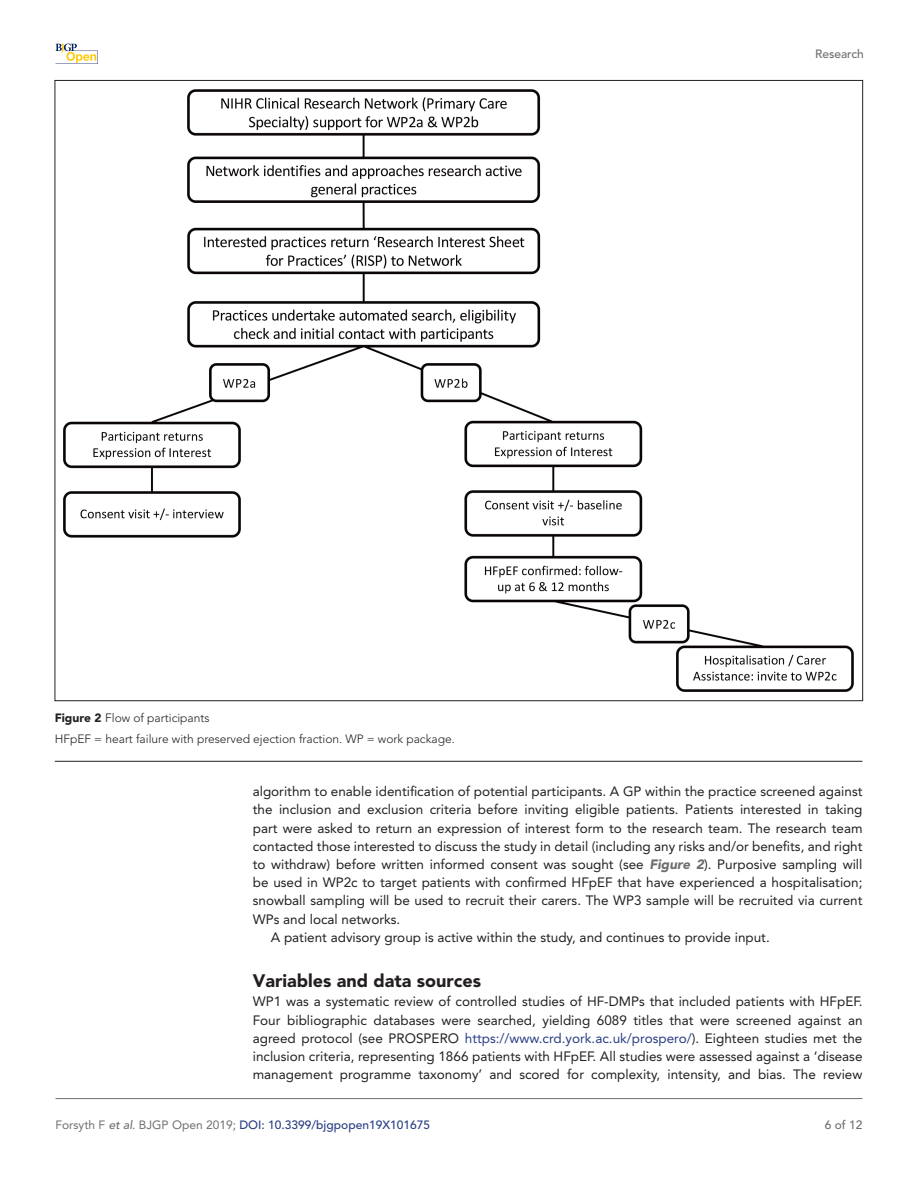
<style>
.page{position:relative;width:918px;height:1188px;background:#fff}
.page>*{position:absolute;margin:0;border:0;box-sizing:border-box;transform-origin:0 0}
.t1{font:900 18px "Avenir";color:#231f20}
.t2{font:13.5px/18.1px "Avenir LT Std";color:#231f20;text-align:justify}
.t3{font:300 12px/21px "Avenir LT Std";color:#231f20}
.t4{font:500 12px "Avenir LT Std";color:#283d84}
.t5{font:500 12px "Avenir LT Std";color:#6e6d70}
.t6{font:500 12px "Avenir LT Std";color:#6e6e6d}
.s1{font-weight:900}
.s2{font-weight:900;font-style:italic;color:#6e6d70}
.s3{color:#283d84}
.s4{font-weight:400;color:#6e6e6d}
.s5{font-style:italic;color:#6e6e6d}
</style>
<div class="page">
<hr style="left:56px;top:1098px;width:806px;height:1px;background:#6e6e6d">
<svg style="left:56px;top:44px;width:42px;height:20px"></svg>
<hr style="left:55px;top:761px;width:807px;height:1px;background:#231f20">
<img style="left:64px;top:89px;width:790px;height:603px">
<p class="t3" style="left:55px;top:707px;width:402px"><span class="s1">Figure 2</span> Flow of participants<br>HFpEF = heart failure with preserved ejection fraction. WP = work package.</p>
<p class="t5" style="left:815px;top:47px;width:50px">Research</p>
<p class="t2" style="left:253px;top:783px;width:611px">algorithm to enable identification of potential participants. A GP within the practice screened against</p>
<p class="t2" style="left:253px;top:801px;width:611px">the inclusion and exclusion criteria before inviting eligible patients. Patients interested in taking</p>
<p class="t2" style="left:253px;top:819px;width:611px">part were asked to return an expression of interest form to the research team. The research team</p>
<p class="t2" style="left:253px;top:837px;width:611px">contacted those interested to discuss the study in detail (including any risks and/or benefits, and right</p>
<p class="t2" style="left:253px;top:855px;width:611px">to withdraw) before written informed consent was sought (see <span class="s2">Figure 2</span>). Purposive sampling will</p>
<p class="t2" style="left:253px;top:874px;width:611px">be used in WP2c to target patients with confirmed HFpEF that have experienced a hospitalisation;</p>
<p class="t2" style="left:253px;top:892px;width:611px">snowball sampling will be used to recruit their carers. The WP3 sample will be recruited via current</p>
<p class="t2" style="left:253px;top:910px;width:149px">WPs and local networks.</p>
<p class="t2" style="left:271px;top:928px;width:501px">A patient advisory group is active within the study, and continues to provide input.</p>
<h1 class="t1" style="left:253px;top:970px;width:230px">Variables and data sources</h1>
<p class="t2" style="left:253px;top:993px;width:611px">WP1 was a systematic review of controlled studies of HF-DMPs that included patients with HFpEF.<br>Four bibliographic databases were searched, yielding 6089 titles that were screened against an agreed protocol (see PROSPERO <span class="s3">https://www.crd.york.ac.uk/prospero/</span>). Eighteen studies met the inclusion criteria, representing 1866 patients with HFpEF. All studies were assessed against a ‘disease management programme taxonomy’ and scored for complexity, intensity, and bias. The review</p>
<p class="t4" style="left:56px;top:1118px;width:376px"><span class="s4">Forsyth F</span> <span class="s5">et al</span><span class="s4">. BJGP Open 2019;</span> DOI: 10.3399/bjgpopen19X101675</p>
<p class="t6" style="left:825px;top:1118px;width:39px">6 of 12</p>
</div>
